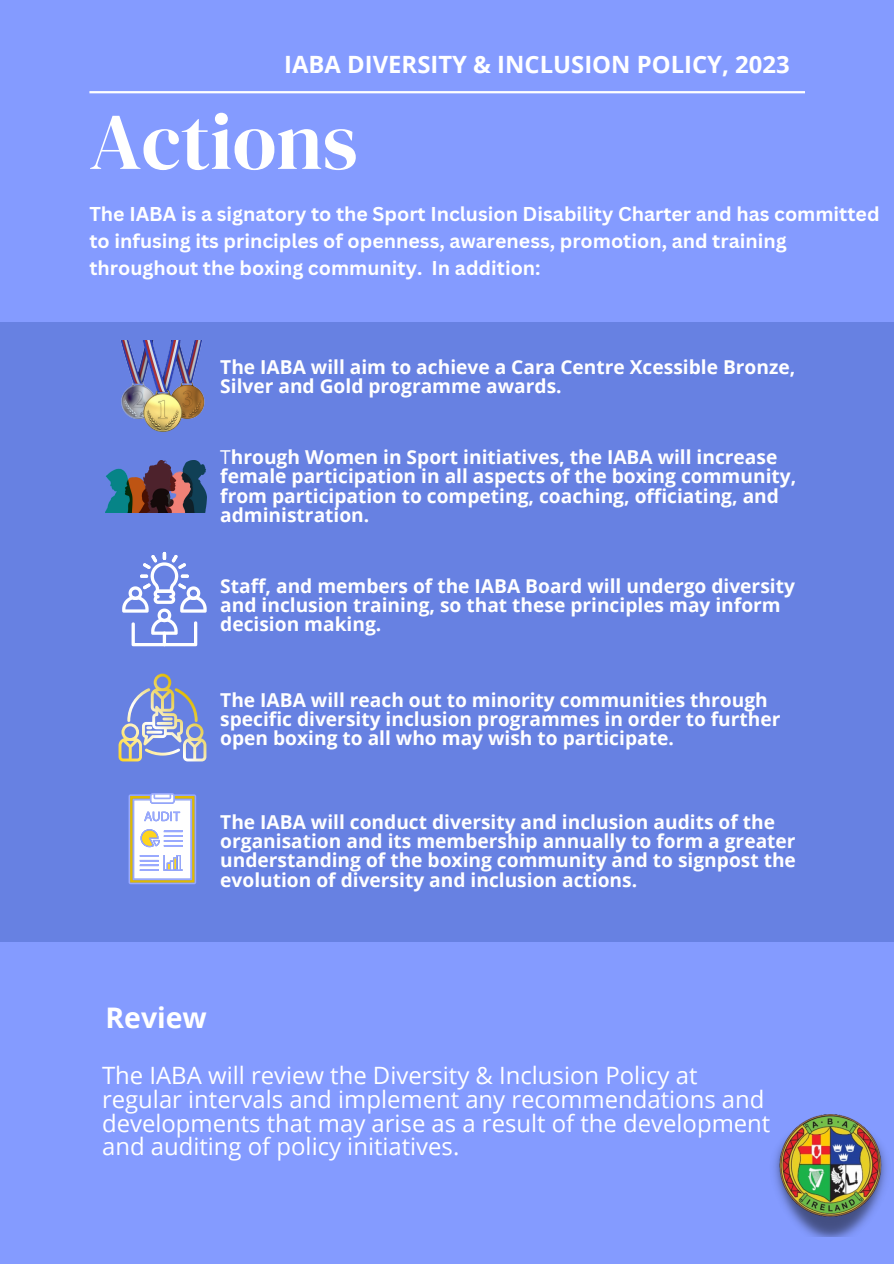
<style>
.page{position:relative;width:894px;height:1264px;background:#fff}
.page>*{position:absolute;margin:0;border:0;box-sizing:border-box;transform-origin:0 0}
.t1{font:80.1px "DM Serif Display";color:#fff}
.t2{font:700 28.35px "Open Sans";color:#fff}
.t3{font:23.85px/23.7px "Open Sans";color:#fff}
.t4{font:700 23.85px "Open Sans";color:#fff}
.t5{font:700 19.5px/27px "Canva Sans";color:#fff}
.t6{font:700 19.2px/19.2px "Open Sans";color:#fff}
.s1{font-weight:400}
</style>
<div class="page">
<div style="left:0;top:0;width:893px;height:1263px;background:#849bff"></div>
<hr style="left:89px;top:91px;width:715px;height:2px;background:#fff">
<div style="left:0;top:322px;width:893px;height:619px;background:#6781e2"></div>
<img style="left:774px;top:1114px;width:113px;height:121px">
<img style="left:120px;top:340px;width:85px;height:92px">
<img style="left:105px;top:461px;width:102px;height:51px">
<svg style="left:122px;top:552px;width:85px;height:94px"></svg>
<svg style="left:118px;top:673px;width:88px;height:88px"></svg>
<svg style="left:128px;top:793px;width:68px;height:91px;background:#d8d9dd"></svg>
<p class="t4" style="left:284px;top:47px;width:506px">IABA DIVERSITY &amp; INCLUSION POLICY, 2023</p>
<p class="t1" style="left:89px;top:86px;width:270px">Actions</p>
<p class="t5" style="left:89px;top:200px;width:791px">The IABA is a signatory to the Sport Inclusion Disability Charter and has committed to infusing its principles of openness, awareness, promotion, and training throughout the boxing community. In addition:</p>
<p class="t6" style="left:220px;top:357px;width:576px">The IABA will aim to achieve a Cara Centre Xcessible Bronze,<br>Silver and Gold programme awards.</p>
<p class="t6" style="left:220px;top:447px;width:577px"><span class="s1">T</span>hrough Women in Sport initiatives, the IABA will increase female participation in all aspects of the boxing community, from participation to competing, coaching, officiating, and administration.</p>
<p class="t6" style="left:220px;top:575px;width:576px">Staff, and members of the IABA Board will undergo diversity and inclusion training, so that these principles may inform decision making.</p>
<p class="t6" style="left:220px;top:689px;width:561px">The IABA will reach out to minority communities through specific diversity inclusion programmes in order to further open boxing to all who may wish to participate.</p>
<p class="t6" style="left:220px;top:812px;width:577px">The IABA will conduct diversity and inclusion audits of the organisation and its membership annually to form a greater understanding of the boxing community and to signpost the evolution of diversity and inclusion actions.</p>
<p class="t2" style="left:105px;top:997px;width:103px">Review</p>
<p class="t3" style="left:102px;top:1063px;width:669px">The IABA will review the Diversity &amp; Inclusion Policy at regular intervals and implement any recommendations and developments that may arise as a result of the development and auditing of policy initiatives.</p>
</div>
